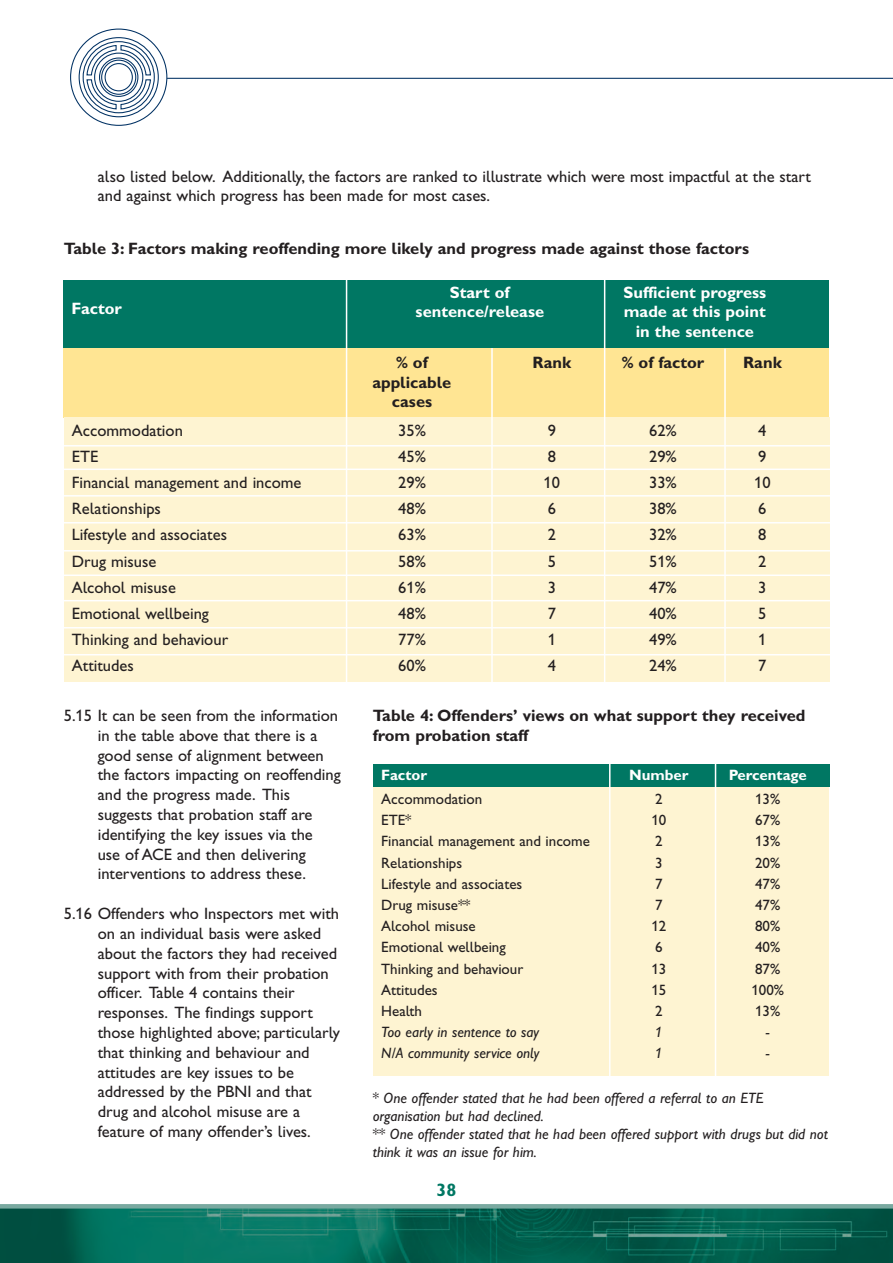
<style>
.page{position:relative;width:893px;height:1263px;background:#fff}
.page>*{position:absolute;margin:0;border:0;box-sizing:border-box;transform-origin:0 0}
.t1{font:18px "Gill Sans Hta Bold Plain";color:#007763}
.t2{font:16.5px/19.8px "Gill Sans Hta";color:#231f20}
.t3{font:16.5px/19.8px "Gill Sans Hta Bold Plain";color:#231f20;text-align:center}
.t4{font:16.5px/19.8px "Gill Sans Hta Bold Plain";color:#fff;text-align:center}
.t5{font:italic 15px/18px "Gill Sans Hta";color:#231f20}
.t6{font:15px "Gill Sans Hta";color:#231f20}
.t7{font:15px "Gill Sans Hta Bold Plain";color:#fff}
.s1{font-style:normal}
</style>
<div class="page">
<div style="left:373px;top:784px;width:456px;height:292px;background:#fef4d2"></div>
<div style="left:373px;top:764px;width:456px;height:23px;background:#007763"></div>
<div style="left:64px;top:344px;width:765px;height:73px;background:#ffe593"></div>
<div style="left:64px;top:418px;width:766px;height:264px;background:#fef4d2"></div>
<div style="left:64px;top:281px;width:765px;height:67px;background:#007763"></div>
<hr style="left:167px;top:78px;width:726px;height:1px;background:#003163">
<div style="left:83px;top:41px;width:72px;height:72px;border:1px solid #003163;border-radius:50%"></div>
<div style="left:79px;top:37px;width:80px;height:80px;border:1px solid #003163;border-radius:50%"></div>
<svg style="left:86px;top:44px;width:66px;height:66px"></svg>
<img style="left:0;top:1208px;width:893px;height:55px">
<hr style="left:0;top:1204px;width:893px;height:4px;background:#79a9a0">
<hr style="left:346px;top:275px;width:1px;height:412px;background:#fff">
<hr style="left:491px;top:348px;width:2px;height:339px;background:#fff">
<hr style="left:604px;top:274px;width:1px;height:413px;background:#fff">
<hr style="left:724px;top:349px;width:2px;height:336px;background:#fff">
<hr style="left:53px;top:445px;width:812px;height:1px;background:#fff">
<hr style="left:57px;top:468px;width:812px;height:2px;background:#fff">
<hr style="left:59px;top:495px;width:811px;height:2px;background:#fff">
<hr style="left:60px;top:522px;width:811px;height:1px;background:#fff">
<hr style="left:57px;top:550px;width:812px;height:1px;background:#fff">
<hr style="left:58px;top:574px;width:812px;height:2px;background:#fff">
<hr style="left:59px;top:600px;width:811px;height:1px;background:#fff">
<hr style="left:59px;top:627px;width:812px;height:1px;background:#fff">
<hr style="left:60px;top:654px;width:815px;height:1px;background:#fff">
<hr style="left:609px;top:759px;width:1px;height:329px;background:#fff">
<hr style="left:715px;top:761px;width:1px;height:328px;background:#fff">
<p class="t2" style="left:98px;top:168px;width:714px">also listed below. Additionally, the factors are ranked to illustrate which were most impactful at the start and against which progress has been made for most cases.</p>
<p class="t3" style="left:64px;top:240px;width:687px">Table 3: Factors making reoffending more likely and progress made against those factors</p>
<p class="t4" style="left:71px;top:300px;width:52px">Factor</p>
<p class="t4" style="left:450px;top:284px;width:61px">Start of</p>
<p class="t4" style="left:624px;top:284px;width:144px">Sufficient progress</p>
<p class="t4" style="left:416px;top:304px;width:130px">sentence/release</p>
<p class="t4" style="left:624px;top:304px;width:143px">made at this point in the sentence</p>
<p class="t3" style="left:396px;top:354px;width:33px">% of</p>
<p class="t3" style="left:532px;top:354px;width:40px">Rank</p>
<p class="t3" style="left:622px;top:354px;width:84px">% of factor</p>
<p class="t3" style="left:743px;top:354px;width:40px">Rank</p>
<p class="t3" style="left:372px;top:374px;width:80px">applicable cases</p>
<p class="t2" style="left:72px;top:422px;width:113px">Accommodation</p>
<p class="t2" style="left:398px;top:422px;width:29px">35%</p>
<p class="t2" style="left:548px;top:422px;width:10px">9</p>
<p class="t2" style="left:649px;top:422px;width:29px">62%</p>
<p class="t2" style="left:758px;top:422px;width:10px">4</p>
<p class="t2" style="left:72px;top:448px;width:28px">ETE</p>
<p class="t2" style="left:398px;top:448px;width:29px">45%</p>
<p class="t2" style="left:548px;top:448px;width:10px">8</p>
<p class="t2" style="left:649px;top:448px;width:29px">29%</p>
<p class="t2" style="left:758px;top:448px;width:10px">9</p>
<p class="t2" style="left:72px;top:474px;width:231px">Financial management and income</p>
<p class="t2" style="left:398px;top:474px;width:29px">29%</p>
<p class="t2" style="left:544px;top:474px;width:18px">10</p>
<p class="t2" style="left:649px;top:474px;width:29px">33%</p>
<p class="t2" style="left:754px;top:474px;width:18px">10</p>
<p class="t2" style="left:72px;top:500px;width:91px">Relationships</p>
<p class="t2" style="left:398px;top:500px;width:29px">48%</p>
<p class="t2" style="left:548px;top:500px;width:10px">6</p>
<p class="t2" style="left:649px;top:500px;width:29px">38%</p>
<p class="t2" style="left:758px;top:500px;width:10px">6</p>
<p class="t2" style="left:72px;top:526px;width:157px">Lifestyle and associates</p>
<p class="t2" style="left:398px;top:526px;width:29px">63%</p>
<p class="t2" style="left:548px;top:526px;width:10px">2</p>
<p class="t2" style="left:649px;top:526px;width:29px">32%</p>
<p class="t2" style="left:758px;top:526px;width:10px">8</p>
<p class="t2" style="left:72px;top:553px;width:86px">Drug misuse</p>
<p class="t2" style="left:398px;top:553px;width:29px">58%</p>
<p class="t2" style="left:548px;top:553px;width:10px">5</p>
<p class="t2" style="left:649px;top:553px;width:29px">51%</p>
<p class="t2" style="left:758px;top:553px;width:10px">2</p>
<p class="t2" style="left:72px;top:579px;width:106px">Alcohol misuse</p>
<p class="t2" style="left:398px;top:579px;width:29px">61%</p>
<p class="t2" style="left:548px;top:579px;width:10px">3</p>
<p class="t2" style="left:649px;top:579px;width:29px">47%</p>
<p class="t2" style="left:758px;top:579px;width:10px">3</p>
<p class="t2" style="left:72px;top:605px;width:139px">Emotional wellbeing</p>
<p class="t2" style="left:398px;top:605px;width:29px">48%</p>
<p class="t2" style="left:548px;top:605px;width:10px">7</p>
<p class="t2" style="left:649px;top:605px;width:29px">40%</p>
<p class="t2" style="left:758px;top:605px;width:10px">5</p>
<p class="t2" style="left:72px;top:631px;width:158px">Thinking and behaviour</p>
<p class="t2" style="left:398px;top:631px;width:29px">77%</p>
<p class="t2" style="left:548px;top:631px;width:10px">1</p>
<p class="t2" style="left:649px;top:631px;width:29px">49%</p>
<p class="t2" style="left:758px;top:631px;width:10px">1</p>
<p class="t2" style="left:72px;top:657px;width:64px">Attitudes</p>
<p class="t2" style="left:398px;top:657px;width:29px">60%</p>
<p class="t2" style="left:548px;top:657px;width:10px">4</p>
<p class="t2" style="left:649px;top:657px;width:29px">24%</p>
<p class="t2" style="left:758px;top:657px;width:10px">7</p>
<p class="t2" style="left:98px;top:707px;width:245px;text-indent:-34px">5.15 It can be seen from the information in the table above that there is a good sense of alignment between the factors impacting on reoffending and the progress made. This suggests that probation staff are identifying the key issues via the<br>use of ACE and then delivering interventions to address these.</p>
<p class="t2" style="left:98px;top:905px;width:244px;text-indent:-34px">5.16 Offenders who Inspectors met with on an individual basis were asked about the factors they had received support with from their probation officer. Table 4 contains their responses. The findings support those highlighted above; particularly that thinking and behaviour and attitudes are key issues to be addressed by the PBNI and that drug and alcohol misuse are a feature of many offender’s lives.</p>
<p class="t3" style="left:373px;top:708px;width:434px;text-align:left">Table 4: Offenders’ views on what support they received from probation staff</p>
<p class="t7" style="left:381px;top:769px;width:47px">Factor</p>
<p class="t7" style="left:629px;top:769px;width:61px">Number</p>
<p class="t7" style="left:729px;top:769px;width:79px">Percentage</p>
<p class="t6" style="left:381px;top:794px;width:102px">Accommodation</p>
<p class="t6" style="left:655px;top:794px;width:9px">2</p>
<p class="t6" style="left:755px;top:794px;width:27px">13%</p>
<p class="t6" style="left:381px;top:815px;width:32px">ETE*</p>
<p class="t6" style="left:651px;top:815px;width:16px">10</p>
<p class="t6" style="left:755px;top:815px;width:27px">67%</p>
<p class="t6" style="left:381px;top:836px;width:210px">Financial management and income</p>
<p class="t6" style="left:655px;top:836px;width:9px">2</p>
<p class="t6" style="left:755px;top:836px;width:27px">13%</p>
<p class="t6" style="left:381px;top:857px;width:82px">Relationships</p>
<p class="t6" style="left:655px;top:857px;width:9px">3</p>
<p class="t6" style="left:755px;top:857px;width:27px">20%</p>
<p class="t6" style="left:381px;top:879px;width:143px">Lifestyle and associates</p>
<p class="t6" style="left:655px;top:879px;width:9px">7</p>
<p class="t6" style="left:755px;top:879px;width:27px">47%</p>
<p class="t6" style="left:381px;top:900px;width:91px">Drug misuse**</p>
<p class="t6" style="left:655px;top:900px;width:9px">7</p>
<p class="t6" style="left:755px;top:900px;width:27px">47%</p>
<p class="t6" style="left:381px;top:921px;width:96px">Alcohol misuse</p>
<p class="t6" style="left:651px;top:921px;width:16px">12</p>
<p class="t6" style="left:755px;top:921px;width:27px">80%</p>
<p class="t6" style="left:381px;top:942px;width:126px">Emotional wellbeing</p>
<p class="t6" style="left:655px;top:942px;width:9px">6</p>
<p class="t6" style="left:755px;top:942px;width:27px">40%</p>
<p class="t6" style="left:381px;top:963px;width:144px">Thinking and behaviour</p>
<p class="t6" style="left:651px;top:963px;width:16px">13</p>
<p class="t6" style="left:755px;top:963px;width:27px">87%</p>
<p class="t6" style="left:381px;top:984px;width:58px">Attitudes</p>
<p class="t6" style="left:651px;top:984px;width:16px">15</p>
<p class="t6" style="left:751px;top:984px;width:34px">100%</p>
<p class="t6" style="left:381px;top:1006px;width:42px">Health</p>
<p class="t6" style="left:655px;top:1006px;width:9px">2</p>
<p class="t6" style="left:755px;top:1006px;width:27px">13%</p>
<p class="t5" style="left:381px;top:1024px;width:159px">Too early in sentence to say</p>
<p class="t5" style="left:655px;top:1024px;width:9px">1</p>
<p class="t5" style="left:766px;top:1024px;width:5px">-</p>
<p class="t5" style="left:381px;top:1046px;width:160px">N/A community service only</p>
<p class="t5" style="left:655px;top:1046px;width:9px">1</p>
<p class="t5" style="left:766px;top:1046px;width:5px">-</p>
<p class="t5" style="left:373px;top:1090px;width:457px"><span class="s1">*</span> One offender stated that he had been offered a referral to an ETE organisation but had declined.<br><span class="s1">**</span> One offender stated that he had been offered support with drugs but did not think it was an issue for him.</p>
<p class="t1" style="left:437px;top:1184px;width:21px">38</p>
</div>
